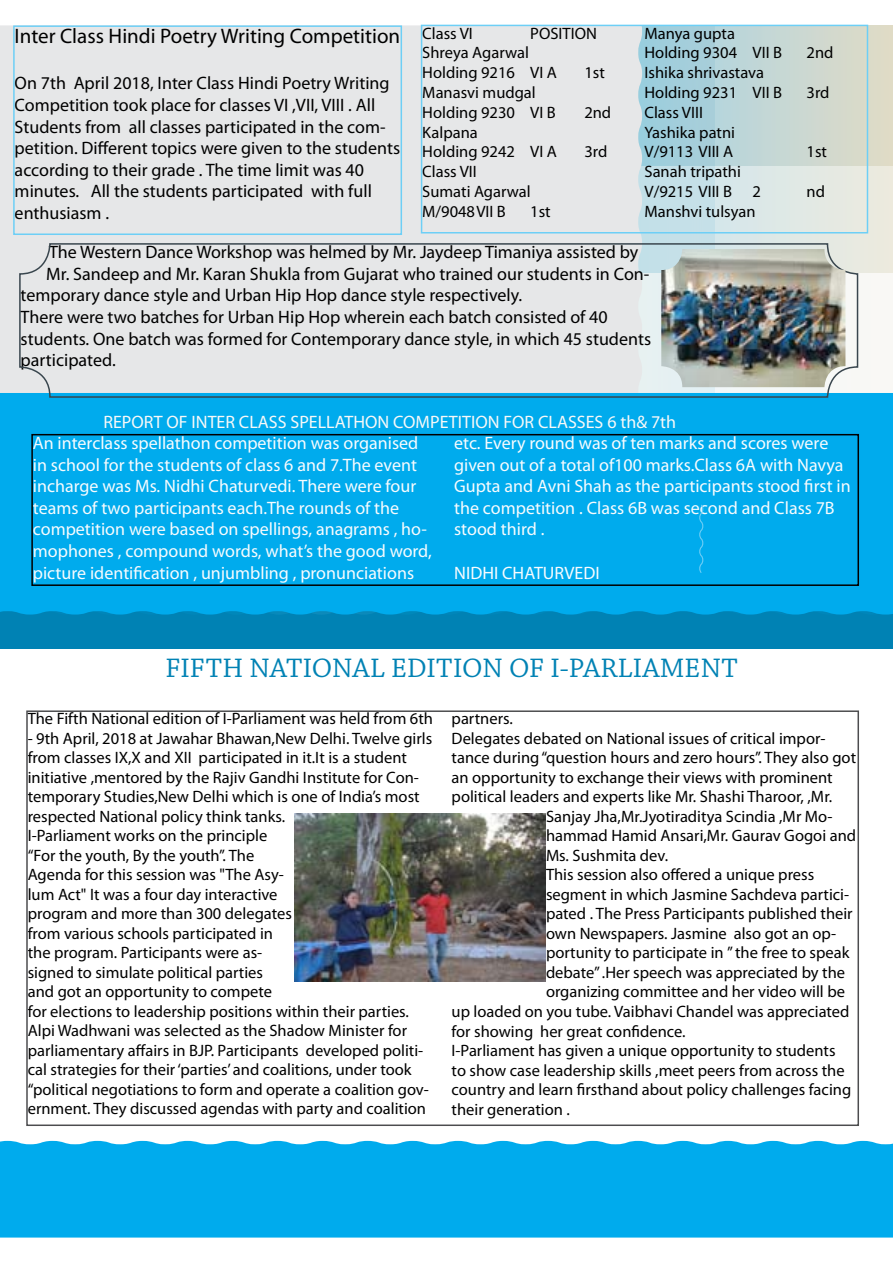
<style>
.page{position:relative;width:893px;height:1263px;background:#fff}
.page>*{position:absolute;margin:0;border:0;box-sizing:border-box;transform-origin:0 0}
.t1{font:28.2px "Chaparral Pro";color:#0082b4}
.t2{font:21px "Myriad Pro";color:#000}
.t3{font:18px/21.6px "Myriad Pro";color:#000}
.t4{font:18px/21.6px "Myriad Pro";color:#f7fbfe}
.t5{font:18px "Myriad Pro";color:#f7f8f8}
.t6{font:16.5px/19.5px "Myriad Pro";color:#000}
</style>
<div class="page">
<svg style="left:715px;top:25px;width:178px;height:368px"></svg>
<svg style="left:642px;top:28px;width:73px;height:365px"></svg>
<div style="left:0;top:25px;width:642px;height:368px;background:#e6e7e8"></div>
<div style="left:0;top:411px;width:893px;height:237px;background:#0082b4"></div>
<div style="left:0;top:393px;width:893px;height:221px;background:#00abed"></div>
<div style="left:0;top:1141px;width:893px;height:96px;background:#00abed"></div>
<div style="left:26px;top:710px;width:833px;height:416px;border:2px solid #4c4d4f"></div>
<img style="left:294px;top:813px;width:252px;height:168px">
<div style="left:421px;top:25px;width:447px;height:208px;border:2px solid #6dcff6"></div>
<div style="left:13px;top:25px;width:389px;height:210px;border:2px solid #6dcff6"></div>
<div style="left:31px;top:434px;width:828px;height:152px;border:2px solid #000"></div>
<div style="left:19px;top:243px;width:839px;height:155px;border:2px solid #39464e;border-radius:30px"></div>
<img style="left:661px;top:249px;width:184px;height:138px">
<svg style="left:698px;top:503px;width:7px;height:71px"></svg>
<p class="t2" style="left:15px;top:23px;width:387px">Inter Class Hindi Poetry Writing Competition</p>
<p class="t3" style="left:15px;top:72px;width:387px">On 7th April 2018, Inter Class Hindi Poetry Writing Competition took place for classes VI ,VII, VIII . All Students from all classes participated in the com&shy;petition. Different topics were given to the students according to their grade . The time limit was 40 minutes. All the students participated with full enthusiasm .</p>
<p class="t6" style="left:422px;top:23px;width:52px">Class VI</p>
<p class="t6" style="left:530px;top:23px;width:68px">POSITION</p>
<p class="t6" style="left:422px;top:43px;width:136px">Shreya Agarwal<br>Holding 9216 VI A</p>
<p class="t6" style="left:584px;top:63px;width:22px">1st</p>
<p class="t6" style="left:422px;top:82px;width:135px">Manasvi mudgal<br>Holding 9230 VI B</p>
<p class="t6" style="left:422px;top:122px;width:136px">Kalpana<br>Holding 9242 VI A</p>
<p class="t6" style="left:422px;top:161px;width:110px">Class VII<br>Sumati Agarwal<br>M/9048VII B</p>
<p class="t6" style="left:530px;top:201px;width:22px">1st</p>
<p class="t6" style="left:584px;top:102px;width:28px">2nd</p>
<p class="t6" style="left:584px;top:142px;width:25px">3rd</p>
<p class="t6" style="left:644px;top:23px;width:139px">Manya gupta<br>Holding 9304 VII B</p>
<p class="t6" style="left:644px;top:62px;width:139px">Ishika shrivastava<br>Holding 9231 VII B</p>
<p class="t6" style="left:644px;top:102px;width:92px">Class VIII<br>Yashika patni<br>V/9113 VIII A</p>
<p class="t6" style="left:644px;top:161px;width:118px">Sanah tripathi<br>V/9215 VIII B 2</p>
<p class="t6" style="left:644px;top:201px;width:113px">Manshvi tulsyan</p>
<p class="t3" style="left:49px;top:241px;width:591px">The Western Dance Workshop was helmed by Mr. Jaydeep Timaniya assisted by</p>
<p class="t3" style="left:46px;top:263px;width:605px">Mr. Sandeep and Mr. Karan Shukla from Gujarat who trained our students in Con-</p>
<p class="t3" style="left:21px;top:284px;width:503px">temporary dance style and Urban Hip Hop dance style respectively.</p>
<p class="t3" style="left:21px;top:306px;width:589px">There were two batches for Urban Hip Hop wherein each batch consisted of 40</p>
<p class="t3" style="left:21px;top:327px;width:632px">students. One batch was formed for Contemporary dance style, in which 45 students</p>
<p class="t3" style="left:21px;top:349px;width:97px">participated.</p>
<p class="t5" style="left:103px;top:410px;width:574px">REPORT OF INTER CLASS SPELLATHON COMPETITION FOR CLASSES 6 th&amp; 7th</p>
<p class="t6" style="left:806px;top:43px;width:28px">2nd</p>
<p class="t6" style="left:806px;top:82px;width:25px">3rd</p>
<p class="t6" style="left:806px;top:142px;width:22px">1st</p>
<p class="t6" style="left:806px;top:181px;width:20px">nd</p>
<p class="t4" style="left:33px;top:432px;width:401px">An interclass spellathon competition was organised in school for the students of class 6 and 7.The event incharge was Ms. Nidhi Chaturvedi. There were four teams of two participants each.The rounds of the competition were based on spellings, anagrams , ho&shy;mophones , compound words, what’s the good word, picture identification , unjumbling , pronunciations</p>
<p class="t4" style="left:454px;top:432px;width:398px">etc. Every round was of ten marks and scores were given out of a total of100 marks.Class 6A with Navya Gupta and Avni Shah as the participants stood first in the competition . Class 6B was second and Class 7B stood third .</p>
<p class="t4" style="left:454px;top:561px;width:147px">NIDHI CHATURVEDI</p>
<h1 class="t1" style="left:166px;top:652px;width:538px">FIFTH NATIONAL EDITION OF I-PARLIAMENT</h1>
<p class="t6" style="left:28px;top:709px;width:407px">The Fifth National edition of I-Parliament was held from 6th</p>
<p class="t6" style="left:28px;top:728px;width:406px">- 9th April, 2018 at Jawahar Bhawan,New Delhi. Twelve girls from classes IX,X and XII participated in it.It is a student initiative ,mentored by the Rajiv Gandhi Institute for Con&shy;temporary Studies,New Delhi which is one of India’s most respected National policy think tanks.<br>I-Parliament works on the principle<br>“For the youth, By the youth”. The<br>Agenda for this session was "The Asy-<br>lum Act" It was a four day interactive<br>program and more than 300 delegates<br>from various schools participated in<br>the program. Participants were as-<br>signed to simulate political parties<br>and got an opportunity to compete<br>for elections to leadership positions within their parties.<br>Alpi Wadhwani was selected as the Shadow Minister for parliamentary affairs in BJP. Participants developed politi&shy;cal strategies for their ‘parties’ and coalitions, under took “political negotiations to form and operate a coalition gov&shy;ernment. They discussed agendas with party and coalition</p>
<p class="t6" style="left:452px;top:709px;width:63px">partners.</p>
<p class="t6" style="left:452px;top:728px;width:375px">Delegates debated on National issues of critical impor-</p>
<p class="t6" style="left:452px;top:748px;width:406px">tance during “question hours and zero hours”. They also got</p>
<p class="t6" style="left:452px;top:767px;width:383px">an opportunity to exchange their views with prominent</p>
<p class="t6" style="left:452px;top:787px;width:382px">political leaders and experts like Mr. Shashi Tharoor, ,Mr.</p>
<p class="t6" style="left:546px;top:806px;width:288px">Sanjay Jha,Mr.Jyotiraditya Scindia ,Mr Mo-</p>
<p class="t6" style="left:546px;top:826px;width:312px">hammad Hamid Ansari,Mr. Gaurav Gogoi and</p>
<p class="t6" style="left:546px;top:845px;width:124px">Ms. Sushmita dev.</p>
<p class="t6" style="left:546px;top:865px;width:270px">This session also offered a unique press</p>
<p class="t6" style="left:546px;top:884px;width:305px">segment in which Jasmine Sachdeva partici-</p>
<p class="t6" style="left:546px;top:904px;width:308px">pated . The Press Participants published their</p>
<p class="t6" style="left:546px;top:923px;width:292px">own Newspapers. Jasmine also got an op-</p>
<p class="t6" style="left:546px;top:943px;width:305px">portunity to participate in ” the free to speak</p>
<p class="t6" style="left:546px;top:962px;width:301px">debate” .Her speech was appreciated by the</p>
<p class="t6" style="left:546px;top:982px;width:301px">organizing committee and her video will be</p>
<p class="t6" style="left:452px;top:1001px;width:399px">up loaded on you tube. Vaibhavi Chandel was appreciated</p>
<p class="t6" style="left:452px;top:1021px;width:236px">for showing her great confidence.</p>
<p class="t6" style="left:452px;top:1040px;width:385px">I-Parliament has given a unique opportunity to students</p>
<p class="t6" style="left:452px;top:1060px;width:395px">to show case leadership skills ,meet peers from across the</p>
<p class="t6" style="left:452px;top:1079px;width:401px">country and learn firsthand about policy challenges facing</p>
<p class="t6" style="left:452px;top:1099px;width:120px">their generation .</p>
</div>
